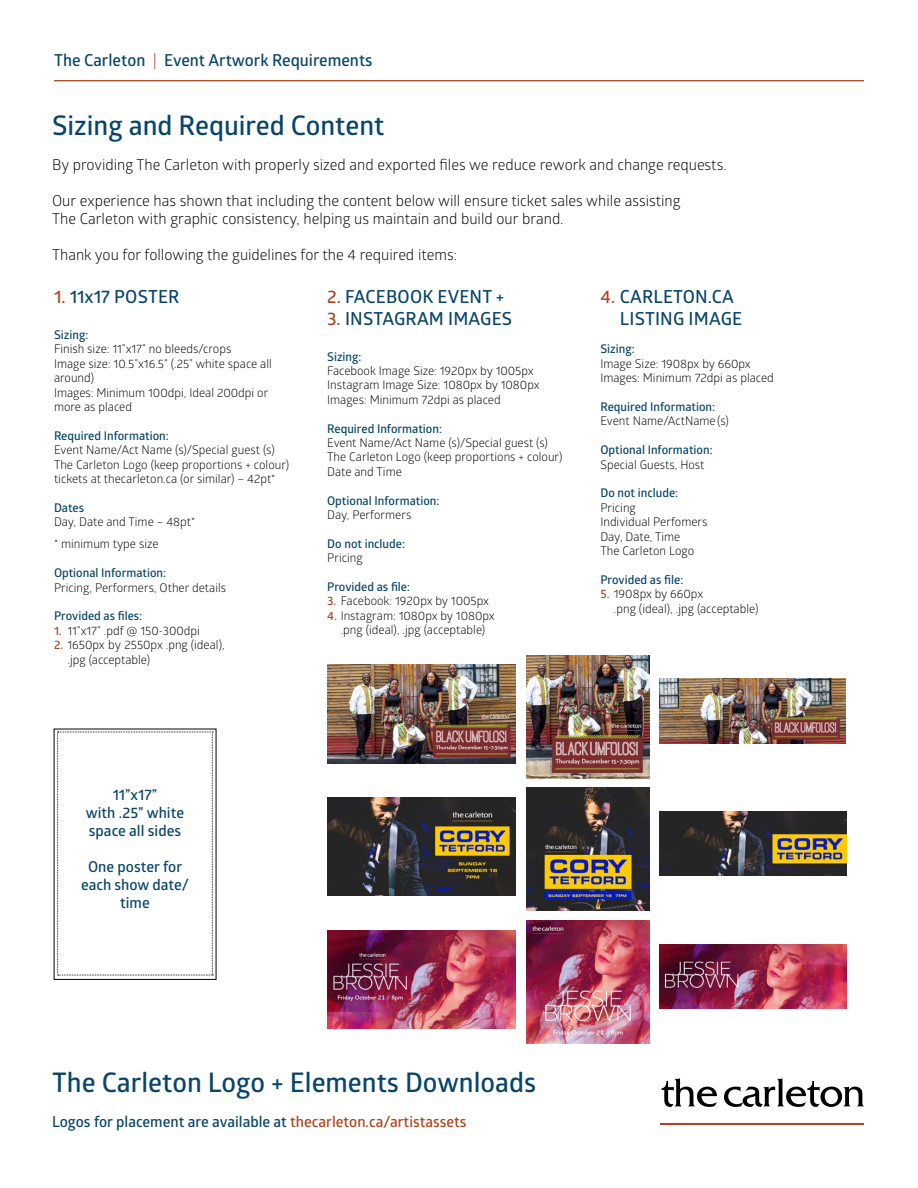
<style>
.page{position:relative;width:918px;height:1188px;background:#fff}
.page>*{position:absolute;margin:0;border:0;box-sizing:border-box;transform-origin:0 0}
.t1{font:600 27px "Glober";color:#094568}
.t2{font:600 18px/21.6px "Glober";letter-spacing:.01em;color:#094568}
.t3{font:600 16.5px "Glober";color:#094568}
.t4{font:15px/18px "Glober";color:#000}
.t5{font:600 15px/18px "Glober";color:#094568;text-align:center}
.t6{font:12px/14.4px "Glober";color:#000}
.t7{font:600 12px "Glober";color:#094568}
.s1{font-weight:400;color:#ac441e}
.s2{color:#ac441e}
.s3{font-weight:600;color:#ac441e}
</style>
<div class="page">
<hr style="left:660px;top:1124px;width:204px;height:1px;background:#ac441e">
<svg style="left:661px;top:1078px;width:203px;height:29px"></svg>
<hr style="left:54px;top:80px;width:810px;height:1px;background:#ac441e">
<img style="left:527px;top:788px;width:123px;height:123px">
<img style="left:328px;top:798px;width:187px;height:98px">
<img style="left:660px;top:811px;width:186px;height:65px">
<img style="left:527px;top:921px;width:123px;height:123px">
<img style="left:328px;top:930px;width:187px;height:99px">
<img style="left:660px;top:944px;width:186px;height:65px">
<img style="left:527px;top:655px;width:123px;height:123px">
<img style="left:328px;top:665px;width:187px;height:98px">
<img style="left:660px;top:679px;width:186px;height:64px">
<svg style="left:57px;top:732px;width:156px;height:244px"></svg>
<h3 class="t3" style="left:54px;top:49px;width:320px">The Carleton <span class="s1">|</span> Event Artwork Requirements</h3>
<h1 class="t1" style="left:52px;top:107px;width:334px">Sizing and Required Content</h1>
<p class="t4" style="left:52px;top:155px;width:676px">By providing The Carleton with properly sized and exported files we reduce rework and change requests.</p>
<p class="t4" style="left:52px;top:191px;width:630px">Our experience has shown that including the content below will ensure ticket sales while assisting<br>The Carleton with graphic consistency, helping us maintain and build our brand.</p>
<p class="t4" style="left:52px;top:245px;width:406px">Thank you for following the guidelines for the 4 required items:</p>
<h2 class="t2" style="left:54px;top:285px;width:127px"><span class="s2">1.</span> 11x17 POSTER</h2>
<p class="t7" style="left:54px;top:326px;width:36px">Sizing:</p>
<p class="t6" style="left:54px;top:342px;width:219px">Finish size: 11”x17” no bleeds/crops<br>Image size: 10.5”x16.5” (.25” white space all around)<br>Images: Minimum 100dpi, Ideal 200dpi or more as placed</p>
<p class="t7" style="left:54px;top:427px;width:116px">Required Information:</p>
<p class="t6" style="left:54px;top:443px;width:237px">Event Name/Act Name (s)/Special guest (s)<br>The Carleton Logo (keep proportions + colour) tickets at thecarleton.ca (or similar) – 42pt*</p>
<p class="t7" style="left:54px;top:499px;width:32px">Dates</p>
<p class="t6" style="left:54px;top:511px;width:143px;line-height:22.2px">Day, Date and Time – 48pt* * minimum type size</p>
<p class="t7" style="left:54px;top:565px;width:114px">Optional Information:</p>
<p class="t6" style="left:54px;top:580px;width:174px">Pricing, Performers, Other details</p>
<p class="t7" style="left:54px;top:608px;width:90px">Provided as files:</p>
<p class="t6" style="left:54px;top:623px;width:147px"><span class="s3">1.</span> 11”x17” .pdf @ 150-300dpi</p>
<p class="t6" style="left:68px;top:638px;width:159px;text-indent:-14px"><span class="s3">2.</span> 1650px by 2550px .png (ideal), .jpg (acceptable)</p>
<h2 class="t2" style="left:327px;top:285px;width:179px"><span class="s2">2.</span> FACEBOOK EVENT +</h2>
<h2 class="t2" style="left:327px;top:307px;width:187px"><span class="s2">3.</span> INSTAGRAM IMAGES</h2>
<p class="t7" style="left:327px;top:348px;width:36px">Sizing:</p>
<p class="t6" style="left:327px;top:363px;width:214px">Facebook Image Size: 1920px by 1005px<br>Instagram Image Size: 1080px by 1080px<br>Images: Minimum 72dpi as placed</p>
<p class="t7" style="left:327px;top:420px;width:116px">Required Information:</p>
<p class="t6" style="left:327px;top:435px;width:237px">Event Name/Act Name (s)/Special guest (s)<br>The Carleton Logo (keep proportions + colour)<br>Date and Time</p>
<p class="t7" style="left:327px;top:492px;width:114px">Optional Information:</p>
<p class="t6" style="left:327px;top:507px;width:86px">Day, Performers</p>
<p class="t7" style="left:327px;top:535px;width:79px">Do not include:</p>
<p class="t6" style="left:327px;top:551px;width:37px">Pricing</p>
<p class="t7" style="left:327px;top:578px;width:84px">Provided as file:</p>
<p class="t6" style="left:327px;top:594px;width:163px"><span class="s3">3.</span> Facebook: 1920px by 1005px</p>
<p class="t6" style="left:327px;top:608px;width:169px;text-align:center"><span class="s3">4.</span> Instagram: 1080px by 1080px .png (ideal), .jpg (acceptable)</p>
<h2 class="t2" style="left:620px;top:285px;width:124px;text-indent:-19px"><span class="s2">4.</span> CARLETON.CA<br>LISTING IMAGE</h2>
<p class="t7" style="left:600px;top:341px;width:36px">Sizing:</p>
<p class="t6" style="left:600px;top:356px;width:175px">Image Size: 1908px by 660px<br>Images: Minimum 72dpi as placed</p>
<p class="t7" style="left:600px;top:398px;width:116px">Required Information:</p>
<p class="t6" style="left:600px;top:414px;width:130px">Event Name/ActName(s)</p>
<p class="t7" style="left:600px;top:442px;width:114px">Optional Information:</p>
<p class="t6" style="left:600px;top:457px;width:106px">Special Guests, Host</p>
<p class="t7" style="left:600px;top:485px;width:79px">Do not include:</p>
<p class="t6" style="left:600px;top:500px;width:109px">Pricing<br>Individual Perfomers<br>Day, Date, Time<br>The Carleton Logo</p>
<p class="t7" style="left:600px;top:571px;width:84px">Provided as file:</p>
<p class="t6" style="left:614px;top:587px;width:146px;text-indent:-14px"><span class="s3">5.</span> 1908px by 660px<br>.png (ideal), .jpg (acceptable)</p>
<p class="t5" style="left:86px;top:786px;width:100px">11”x17”<br>with .25” white space all sides</p>
<p class="t5" style="left:81px;top:858px;width:109px">One poster for each show date/ time</p>
<h1 class="t1" style="left:52px;top:1064px;width:486px">The Carleton Logo + Elements Downloads</h1>
<p class="t5" style="left:52px;top:1112px;width:416px">Logos for placement are available at <span class="s2">thecarleton.ca/artistassets</span></p>
</div>
